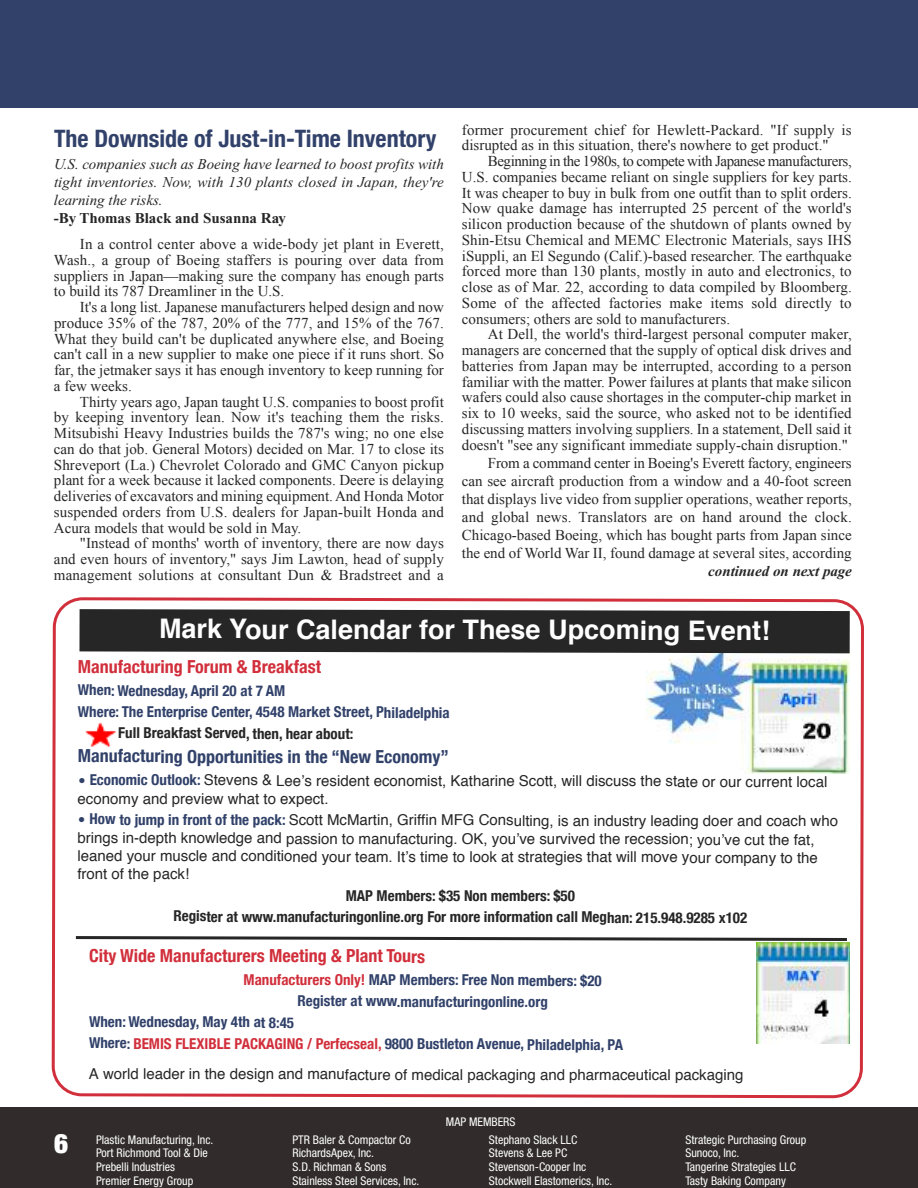
<style>
.page{position:relative;width:918px;height:1188px;background:#fff}
.page>*{position:absolute;margin:0;border:0;box-sizing:border-box;transform-origin:0 0}
.t1{font:700 27px "Helvetica";color:#fff}
.t2{font:900 condensed 27px "Helvetica Neue";color:#fff}
.t3{font:700 condensed 24px "Helvetica Neue";color:#31416a}
.t4{font:700 condensed 18px "Helvetica Neue";color:#d12f3b}
.t5{font:700 condensed 18px "Helvetica Neue";color:#31416a}
.t6{font:15px/15.8px "Times New Roman";color:#272627;text-align:justify}
.t7{font:15px/17.9px "Helvetica";color:#272627}
.t8{font:700 condensed 15px/21.6px "Helvetica Neue";color:#31416a}
.t9{font:700 condensed 15px/21.3px "Helvetica Neue";color:#272627;text-align:center}
.t10{font:italic 15px/18px "Times New Roman";letter-spacing:.005em;color:#272627;text-align:justify}
.t11{font:700 15px "Times New Roman";color:#272627}
.t12{font:italic 700 15px "Times New Roman";color:#272627}
.t13{font:condensed 12px/13.6px "Helvetica Neue";color:#fff}
.s1{font-family:"Lucida Grande";color:#31416a}
.s2{font-family:"Helvetica Neue";font-weight:700;font-stretch:condensed;color:#31416a}
.s3{color:#d12f3b}
</style>
<div class="page">
<div style="left:0;top:1107px;width:918px;height:81px;background:#312c2b"></div>
<div style="left:0;top:0;width:918px;height:108px;background:#31416a"></div>
<svg style="left:52px;top:597px;width:812px;height:501px"></svg>
<svg style="left:89px;top:944px;width:670px;height:145px"></svg>
<svg style="left:73px;top:935px;width:777px;height:8px"></svg>
<img style="left:646px;top:653px;width:204px;height:121px">
<img style="left:756px;top:943px;width:94px;height:100px">
<img style="left:85px;top:722px;width:31px;height:26px">
<div style="left:79px;top:609px;width:771px;height:44px;background:#272627"></div>
<h2 class="t3" style="left:54px;top:124px;width:384px">The Downside of Just-in-Time Inventory</h2>
<p class="t10" style="left:54px;top:156px;width:391px">U.S. companies such as Boeing have learned to boost profits with tight inventories. Now, with 130 plants closed in Japan, they're learning the risks.</p>
<p class="t11" style="left:54px;top:213px;width:233px">-By Thomas Black and Susanna Ray</p>
<p class="t6" style="left:54px;top:236px;width:391px;text-indent:26px">In a control center above a wide-body jet plant in Everett, Wash., a group of Boeing staffers is pouring over data from suppliers in Japan—making sure the company has enough parts to build its 787 Dreamliner in the U.S.</p>
<p class="t6" style="left:54px;top:299px;width:391px;text-indent:26px">It's a long list. Japanese manufacturers helped design and now produce 35% of the 787, 20% of the 777, and 15% of the 767.<br>What they build can't be duplicated anywhere else, and Boeing can't call in a new supplier to make one piece if it runs short. So far, the jetmaker says it has enough inventory to keep running for a few weeks.</p>
<p class="t6" style="left:54px;top:394px;width:391px;text-indent:26px">Thirty years ago, Japan taught U.S. companies to boost profit by keeping inventory lean. Now it's teaching them the risks.<br>Mitsubishi Heavy Industries builds the 787's wing; no one else can do that job. General Motors) decided on Mar. 17 to close its Shreveport (La.) Chevrolet Colorado and GMC Canyon pickup plant for a week because it lacked components. Deere is delaying deliveries of excavators and mining equipment. And Honda Motor suspended orders from U.S. dealers for Japan-built Honda and Acura models that would be sold in May.</p>
<p class="t6" style="left:54px;top:535px;width:391px;text-indent:26px">"Instead of months' worth of inventory, there are now days and even hours of inventory," says Jim Lawton, head of supply management solutions at consultant Dun &amp; Bradstreet and a</p>
<p class="t6" style="left:462px;top:122px;width:391px">former procurement chief for Hewlett-Packard. "If supply is disrupted as in this situation, there's nowhere to get product."</p>
<p class="t6" style="left:462px;top:153px;width:391px;text-indent:26px">Beginning in the 1980s, to compete with Japanese manufacturers, U.S. companies became reliant on single suppliers for key parts.<br>It was cheaper to buy in bulk from one outfit than to split orders.<br>Now quake damage has interrupted 25 percent of the world's silicon production because of the shutdown of plants owned by Shin-Etsu Chemical and MEMC Electronic Materials, says IHS iSuppli, an El Segundo (Calif.)-based researcher. The earthquake forced more than 130 plants, mostly in auto and electronics, to close as of Mar. 22, according to data compiled by Bloomberg.<br>Some of the affected factories make items sold directly to consumers; others are sold to manufacturers.</p>
<p class="t6" style="left:462px;top:326px;width:391px;text-indent:26px">At Dell, the world's third-largest personal computer maker, managers are concerned that the supply of optical disk drives and batteries from Japan may be interrupted, according to a person familiar with the matter. Power failures at plants that make silicon wafers could also cause shortages in the computer-chip market in six to 10 weeks, said the source, who asked not to be identified discussing matters involving suppliers. In a statement, Dell said it doesn't "see any significant immediate supply-chain disruption."</p>
<p class="t6" style="left:462px;top:454px;width:391px;line-height:18px;text-indent:26px">From a command center in Boeing's Everett factory, engineers can see aircraft production from a window and a 40-foot screen that displays live video from supplier operations, weather reports, and global news. Translators are on hand around the clock.<br>Chicago-based Boeing, which has bought parts from Japan since the end of World War II, found damage at several sites, according</p>
<p class="t12" style="left:708px;top:566px;width:145px">continued on next page</p>
<h1 class="t1" style="left:159px;top:618px;width:613px">Mark Your Calendar for These Upcoming Event!</h1>
<p class="t4" style="left:78px;top:656px;width:245px">Manufacturing Forum &amp; Breakfast</p>
<p class="t8" style="left:78px;top:679px;width:373px">When: Wednesday, April 20 at 7 AM<br>Where: The Enterprise Center, 4548 Market Street, Philadelphia</p>
<p class="t9" style="left:118px;top:722px;width:237px">Full Breakfast Served, then, hear about:</p>
<p class="t5" style="left:78px;top:745px;width:373px">Manufacturing Opportunities in the “New Economy”</p>
<p class="t7" style="left:78px;top:773px;width:751px"><span class="s1">•</span> <span class="s2">Economic Outlook:</span> Stevens &amp; Lee’s resident economist, Katharine Scott, will discuss the state or our current local economy and preview what to expect.</p>
<p class="t7" style="left:77px;top:813px;width:762px"><span class="s1">•</span> <span class="s2">How to jump in front of the pack:</span> Scott McMartin, Griffin MFG Consulting, is an industry leading doer and coach who brings in-depth knowledge and passion to manufacturing. OK, you’ve survived the recession; you’ve cut the fat, leaned your muscle and conditioned your team. It’s time to look at strategies that will move your company to the front of the pack!</p>
<p class="t9" style="left:173px;top:885px;width:575px">MAP Members: $35 Non members: $50<br>Register at www.manufacturingonline.org For more information call Meghan: 215.948.9285 x102</p>
<p class="t4" style="left:89px;top:945px;width:338px">City Wide Manufacturers Meeting &amp; Plant Tours</p>
<p class="t8" style="left:244px;top:969px;width:360px"><span class="s3">Manufacturers Only!</span> MAP Members: Free Non members: $20</p>
<p class="t8" style="left:298px;top:990px;width:252px">Register at www.manufacturingonline.org</p>
<p class="t8" style="left:89px;top:1011px;width:207px">When: Wednesday, May 4th at 8:45</p>
<p class="t8" style="left:89px;top:1033px;width:536px">Where: <span class="s3">BEMIS FLEXIBLE PACKAGING / Perfecseal,</span> 9800 Bustleton Avenue, Philadelphia, PA</p>
<p class="t7" style="left:89px;top:1067px;width:656px">A world leader in the design and manufacture of medical packaging and pharmaceutical packaging</p>
<h1 class="t2" style="left:54px;top:1127px;width:16px">6</h1>
<p class="t13" style="left:446px;top:1116px;width:71px">MAP MEMBERS</p>
<p class="t13" style="left:96px;top:1134px;width:119px">Plastic Manufacturing, Inc.<br>Port Richmond Tool &amp; Die<br>Prebelli Industries<br>Premier Energy Group</p>
<p class="t13" style="left:292px;top:1134px;width:128px">PTR Baler &amp; Compactor Co<br>RichardsApex, Inc.<br>S.D. Richman &amp; Sons<br>Stainless Steel Services, Inc.</p>
<p class="t13" style="left:489px;top:1134px;width:125px">Stephano Slack LLC<br>Stevens &amp; Lee PC<br>Stevenson-Cooper Inc<br>Stockwell Elastomerics, Inc.</p>
<p class="t13" style="left:685px;top:1134px;width:123px">Strategic Purchasing Group<br>Sunoco, Inc.<br>Tangerine Strategies LLC<br>Tasty Baking Company</p>
</div>
